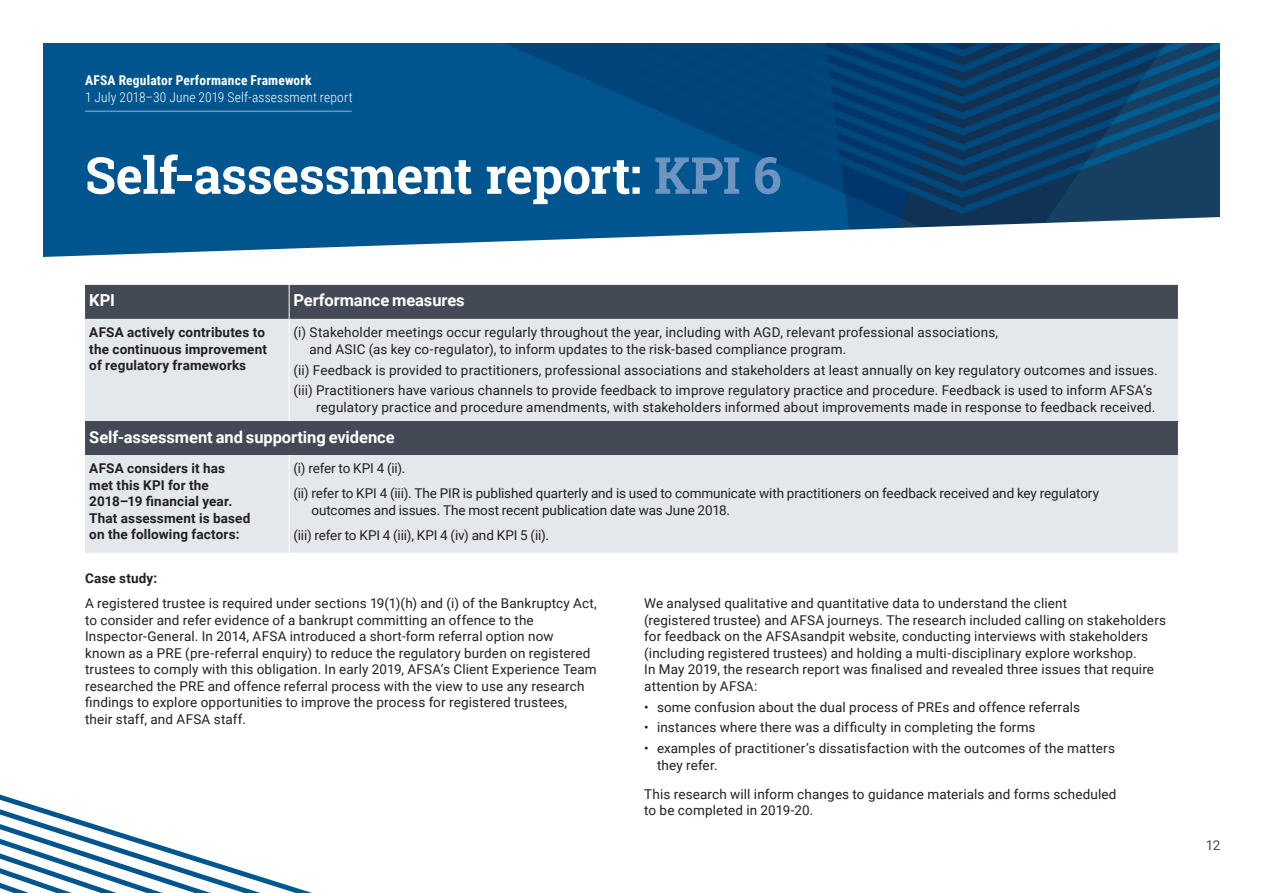
<style>
.page{position:relative;width:1263px;height:893px;background:#fff}
.page>*{position:absolute;margin:0;border:0;box-sizing:border-box;transform-origin:0 0}
.t1{font:700 51px "Roboto Slab";letter-spacing:-.01em;color:#fff}
.t2{font:700 16.5px "Roboto";letter-spacing:-.005em;color:#fff}
.t3{font:13.5px/16.5px "Roboto";letter-spacing:.01em;color:#231f20}
.t4{font:13.5px/25px "Roboto";letter-spacing:-.01em;color:#231f20}
.t5{font:700 13.5px/16.5px "Roboto";letter-spacing:.01em;color:#231f20}
.t6{font:300 13.5px "Roboto Condensed";letter-spacing:.01em;color:#fff}
.t7{font:700 13.5px "Roboto Condensed";letter-spacing:.015em;color:#fff}
.t8{font:13.5px "Roboto";color:#444a55}
.s1{color:#6f94bf}
</style>
<div class="page">
<svg style="left:0;top:795px;width:312px;height:98px"></svg>
<div style="left:43px;top:43px;width:460px;height:174px;background:#00558f"></div>
<hr style="left:85px;top:111px;width:267px;height:1px;background:#6f94bf">
<svg style="left:447px;top:43px;width:773px;height:171px;background:#02528a"></svg>
<svg style="left:477px;top:43px;width:743px;height:155px;background:#0a4b79"></svg>
<svg style="left:503px;top:43px;width:675px;height:174px;background:#044577"></svg>
<svg style="left:43px;top:217px;width:1177px;height:68px"></svg>
<div style="left:85px;top:285px;width:1093px;height:34px;background:#444a55"></div>
<svg style="left:85px;top:319px;width:1093px;height:234px;background:#ccd0d5"></svg>
<hr style="left:289px;top:285px;width:1px;height:34px;background:#fff">
<hr style="left:289px;top:319px;width:1px;height:102px;background:#fff">
<hr style="left:289px;top:455px;width:1px;height:98px;background:#fff">
<p class="t7" style="left:85px;top:71px;width:228px">AFSA Regulator Performance Framework</p>
<p class="t6" style="left:85px;top:87px;width:269px">1 July 2018–30 June 2019 Self-assessment report</p>
<h1 class="t1" style="left:85px;top:140px;width:698px">Self-assessment report: <span class="s1">KPI 6</span></h1>
<p class="t2" style="left:89px;top:289px;width:27px">KPI</p>
<p class="t2" style="left:293px;top:289px;width:173px">Performance measures</p>
<p class="t5" style="left:89px;top:324px;width:179px">AFSA actively contributes to the continuous improvement of regulatory frameworks</p>
<p class="t3" style="left:309px;top:324px;width:690px;text-indent:-16px">(i) Stakeholder meetings occur regularly throughout the year, including with AGD, relevant professional associations, and ASIC (as key co-regulator), to inform updates to the risk-based compliance program.</p>
<p class="t3" style="left:293px;top:359px;width:866px;line-height:20.7px">(ii) Feedback is provided to practitioners, professional associations and stakeholders at least annually on key regulatory outcomes and issues. (iii) Practitioners have various channels to provide feedback to improve regulatory practice and procedure. Feedback is used to inform AFSA’s</p>
<p class="t3" style="left:316px;top:398px;width:841px">regulatory practice and procedure amendments, with stakeholders informed about improvements made in response to feedback received.</p>
<p class="t2" style="left:89px;top:425px;width:307px">Self-assessment and supporting evidence</p>
<p class="t5" style="left:89px;top:460px;width:163px">AFSA considers it has met this KPI for the<br>2018–19 financial year.<br>That assessment is based on the following factors:</p>
<p class="t4" style="left:293px;top:456px;width:807px">(i) refer to KPI 4 (ii).<br>(ii) refer to KPI 4 (iii). The PIR is published quarterly and is used to communicate with practitioners on feedback received and key regulatory</p>
<p class="t4" style="left:293px;top:497px;width:438px;text-indent:18px">outcomes and issues. The most recent publication date was June 2018. (iii) refer to KPI 4 (iii), KPI 4 (iv) and KPI 5 (ii).</p>
<p class="t5" style="left:85px;top:570px;width:74px">Case study:</p>
<p class="t3" style="left:85px;top:595px;width:513px">A registered trustee is required under sections 19(1)(h) and (i) of the Bankruptcy Act, to consider and refer evidence of a bankrupt committing an offence to the Inspector-General. In 2014, AFSA introduced a short-form referral option now known as a PRE (pre-referral enquiry) to reduce the regulatory burden on registered trustees to comply with this obligation. In early 2019, AFSA’s Client Experience Team researched the PRE and offence referral process with the view to use any research findings to explore opportunities to improve the process for registered trustees, their staff, and AFSA staff.</p>
<p class="t3" style="left:644px;top:595px;width:523px">We analysed qualitative and quantitative data to understand the client<br>(registered trustee) and AFSA journeys. The research included calling on stakeholders for feedback on the AFSAsandpit website, conducting interviews with stakeholders (including registered trustees) and holding a multi-disciplinary explore workshop.<br>In May 2019, the research report was finalised and revealed three issues that require attention by AFSA:</p>
<p class="t3" style="left:644px;top:698px;width:437px">• some confusion about the dual process of PREs and offence referrals</p>
<p class="t3" style="left:644px;top:719px;width:393px">• instances where there was a difficulty in completing the forms</p>
<p class="t3" style="left:657px;top:740px;width:459px;text-indent:-13px">• examples of practitioner’s dissatisfaction with the outcomes of the matters they refer.</p>
<p class="t3" style="left:644px;top:785px;width:474px">This research will inform changes to guidance materials and forms scheduled to be completed in 2019-20.</p>
<p class="t8" style="left:1206px;top:836px;width:16px">12</p>
</div>
